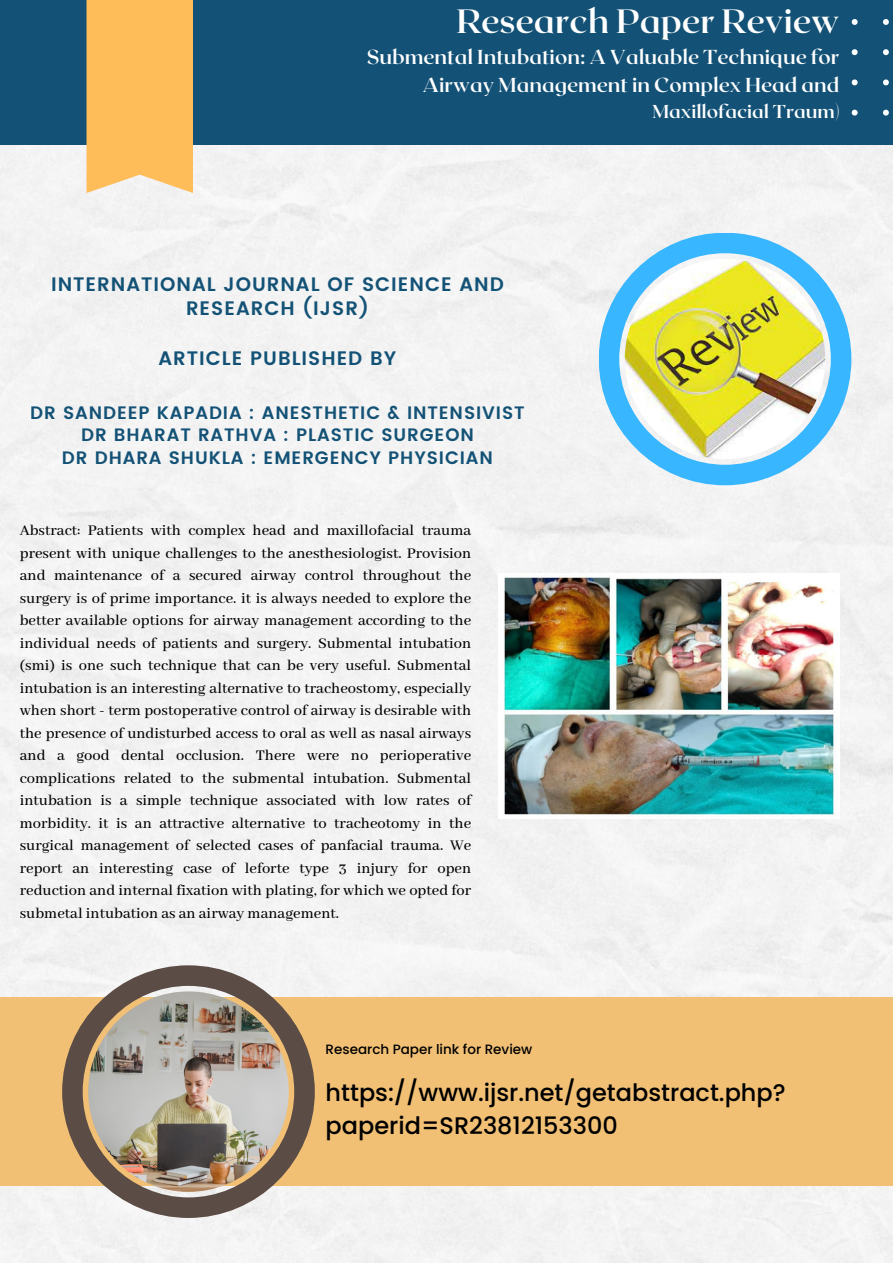
<style>
.page{position:relative;width:893px;height:1264px;background:#fff}
.page>*{position:absolute;margin:0;border:0;box-sizing:border-box;transform-origin:0 0}
.t1{font:700 33.6px "Roxborough CF";color:#fff}
.t2{font:500 24px/32.5px "Poppins";color:#000}
.t3{font:700 20.1px "Roxborough CF";color:#fff}
.t4{font:600 19.5px/24.8px "Poppins";letter-spacing:.05em;color:#135276;text-align:center}
.t5{font:700 18.6px "Roxborough CF";color:#fff}
.t6{font:600 18px "Poppins";letter-spacing:.05em;color:#135276}
.t7{font:500 16.5px/22.5px "Abhaya Libre";color:#000;text-align:justify}
.t8{font:500 13.5px "Poppins";color:#000}
</style>
<div class="page">
<div style="left:0;top:145px;width:892px;height:1117px;background:#f3f3f3"></div>
<img style="left:598px;top:233px;width:253px;height:252px">
<div style="left:0;top:0;width:892px;height:145px;background:#135276"></div>
<div style="left:86px;top:0;width:107px;height:193px;background:#ffbd59"></div>
<div style="left:0;top:997px;width:892px;height:188px;background:#f1c075"></div>
<img style="left:62px;top:965px;width:253px;height:252px">
<svg style="left:851px;top:19px;width:38px;height:97px"></svg>
<img style="left:498px;top:573px;width:341px;height:245px">
<p class="t1" style="left:456px;top:-1px;width:384px">Research Paper Review</p>
<p class="t3" style="left:367px;top:44px;width:474px">Submental Intubation: A Valuable Technique for</p>
<p class="t3" style="left:422px;top:72px;width:418px">Airway Management in Complex Head and</p>
<p class="t5" style="left:652px;top:99px;width:189px">Maxillofacial Traum)</p>
<p class="t4" style="left:51px;top:271px;width:454px">INTERNATIONAL JOURNAL OF SCIENCE AND<br>RESEARCH (IJSR)</p>
<p class="t4" style="left:159px;top:346px;width:239px">ARTICLE PUBLISHED BY</p>
<p class="t6" style="left:30px;top:402px;width:496px">DR SANDEEP KAPADIA : ANESTHETIC &amp; INTENSIVIST</p>
<p class="t6" style="left:81px;top:424px;width:394px">DR BHARAT RATHVA : PLASTIC SURGEON</p>
<p class="t6" style="left:62px;top:447px;width:432px">DR DHARA SHUKLA : EMERGENCY PHYSICIAN</p>
<p class="t7" style="left:20px;top:520px;width:453px">Abstract: Patients with complex head and maxillofacial trauma present with unique challenges to the anesthesiologist. Provision and maintenance of a secured airway control throughout the surgery is of prime importance. it is always needed to explore the better available options for airway management according to the individual needs of patients and surgery. Submental intubation (smi) is one such technique that can be very useful. Submental intubation is an interesting alternative to tracheostomy, especially when short - term postoperative control of airway is desirable with the presence of undisturbed access to oral as well as nasal airways and a good dental occlusion. There were no perioperative complications related to the submental intubation. Submental intubation is a simple technique associated with low rates of morbidity. it is an attractive alternative to tracheotomy in the surgical management of selected cases of panfacial trauma. We report an interesting case of leforte type 3 injury for open reduction and internal fixation with plating, for which we opted for submetal intubation as an airway management.</p>
<p class="t8" style="left:325px;top:1039px;width:208px">Research Paper link for Review</p>
<p class="t2" style="left:325px;top:1076px;width:461px">https://www.ijsr.net/getabstract.php? paperid=SR23812153300</p>
</div>
